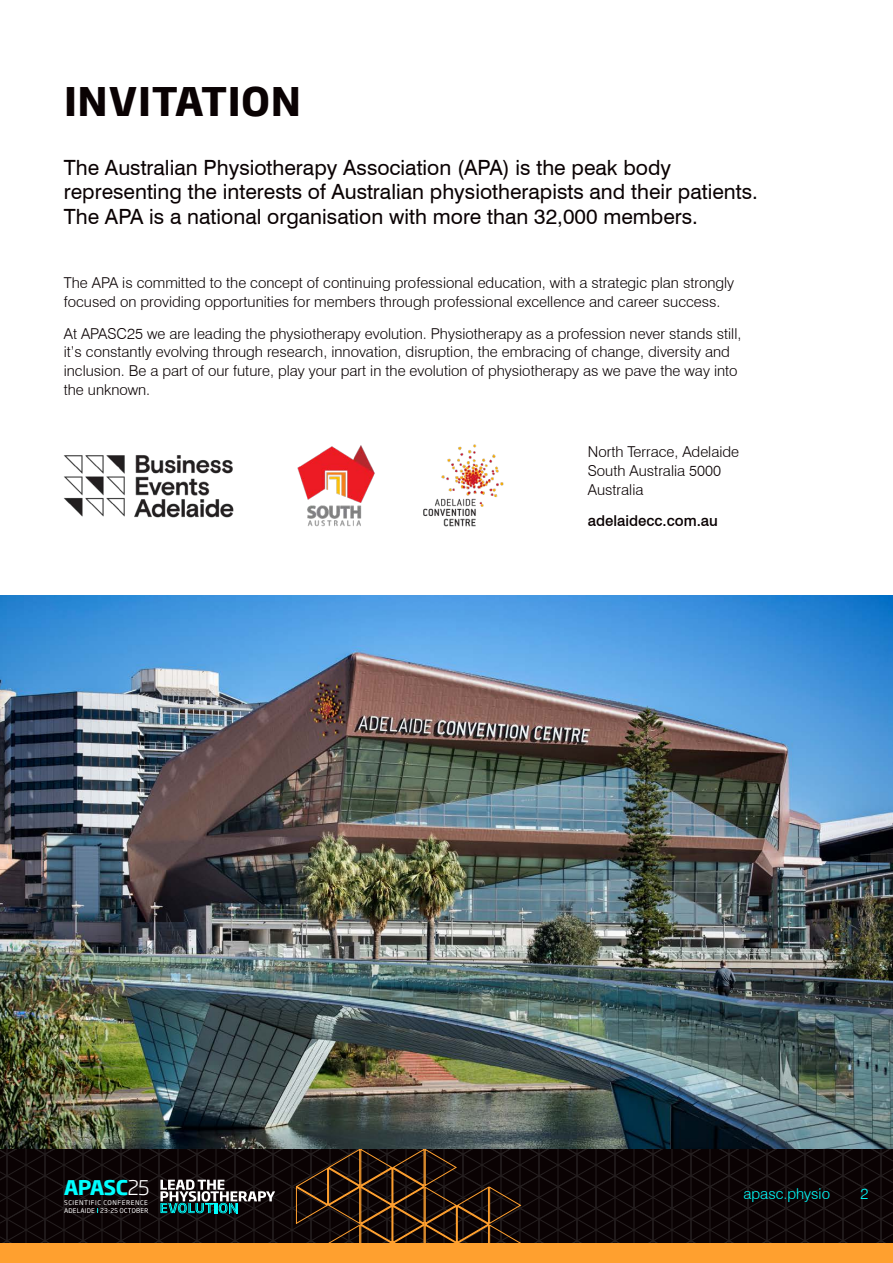
<style>
.page{position:relative;width:893px;height:1263px;background:#fff}
.page>*{position:absolute;margin:0;border:0;box-sizing:border-box;transform-origin:0 0}
.t1{font:700 39px "Soho Gothic Std";letter-spacing:.015em;color:#0a0203}
.t2{font:21px/24.8px "Swiss 721 BT";color:#0a0203}
.t3{font:700 19.95px "Soho Gothic Std";letter-spacing:-.04em;color:#0ff}
.t4{font:300 15px/18.8px "Swiss 721 BT";color:#0a0203}
.t5{font:500 15px "Swiss 721 BT";color:#0a0203}
.t6{font:300 15px "Swiss 721 BT";color:#0ff}
.t7{font:6.45px/7.6px "Soho Gothic Std";letter-spacing:.095em;color:#fff}
.s1{font-weight:300;color:#fff}
</style>
<div class="page">
<div style="left:0;top:1243px;width:893px;height:20px;background:#ffa02f"></div>
<svg style="left:0;top:1149px;width:893px;height:94px;background:#0e0607"></svg>
<svg style="left:97px;top:1208px;width:51px;height:5px"></svg>
<svg style="left:160px;top:1179px;width:115px;height:34px;background:#465a5b"></svg>
<svg style="left:296px;top:1149px;width:225px;height:94px;background:#28170c"></svg>
<img style="left:0;top:595px;width:893px;height:554px">
<img style="left:63px;top:444px;width:441px;height:83px">
<h1 class="t1" style="left:64px;top:76px;width:239px">INVITATION</h1>
<h2 class="t2" style="left:64px;top:155px;width:696px">The Australian Physiotherapy Association (APA) is the peak body representing the interests of Australian physiotherapists and their patients.<br>The APA is a national organisation with more than 32,000 members.</h2>
<p class="t4" style="left:64px;top:274px;width:672px">The APA is committed to the concept of continuing professional education, with a strategic plan strongly focused on providing opportunities for members through professional excellence and career success.</p>
<p class="t4" style="left:64px;top:324px;width:679px">At APASC25 we are leading the physiotherapy evolution. Physiotherapy as a profession never stands still, it’s constantly evolving through research, innovation, disruption, the embracing of change, diversity and inclusion. Be a part of our future, play your part in the evolution of physiotherapy as we pave the way into the unknown.</p>
<p class="t4" style="left:588px;top:442px;width:153px">North Terrace, Adelaide<br>South Australia 5000<br>Australia</p>
<p class="t5" style="left:588px;top:512px;width:132px">adelaidecc.com.au</p>
<h3 class="t3" style="left:64px;top:1174px;width:88px">APASC<span class="s1">25</span></h3>
<p class="t6" style="left:743px;top:1184px;width:88px">apasc.physio</p>
<p class="t6" style="left:860px;top:1184px;width:9px">2</p>
<p class="t7" style="left:64px;top:1199px;width:86px">SCIENTIFIC CONFERENCE<br>ADELAIDE</p>
</div>
